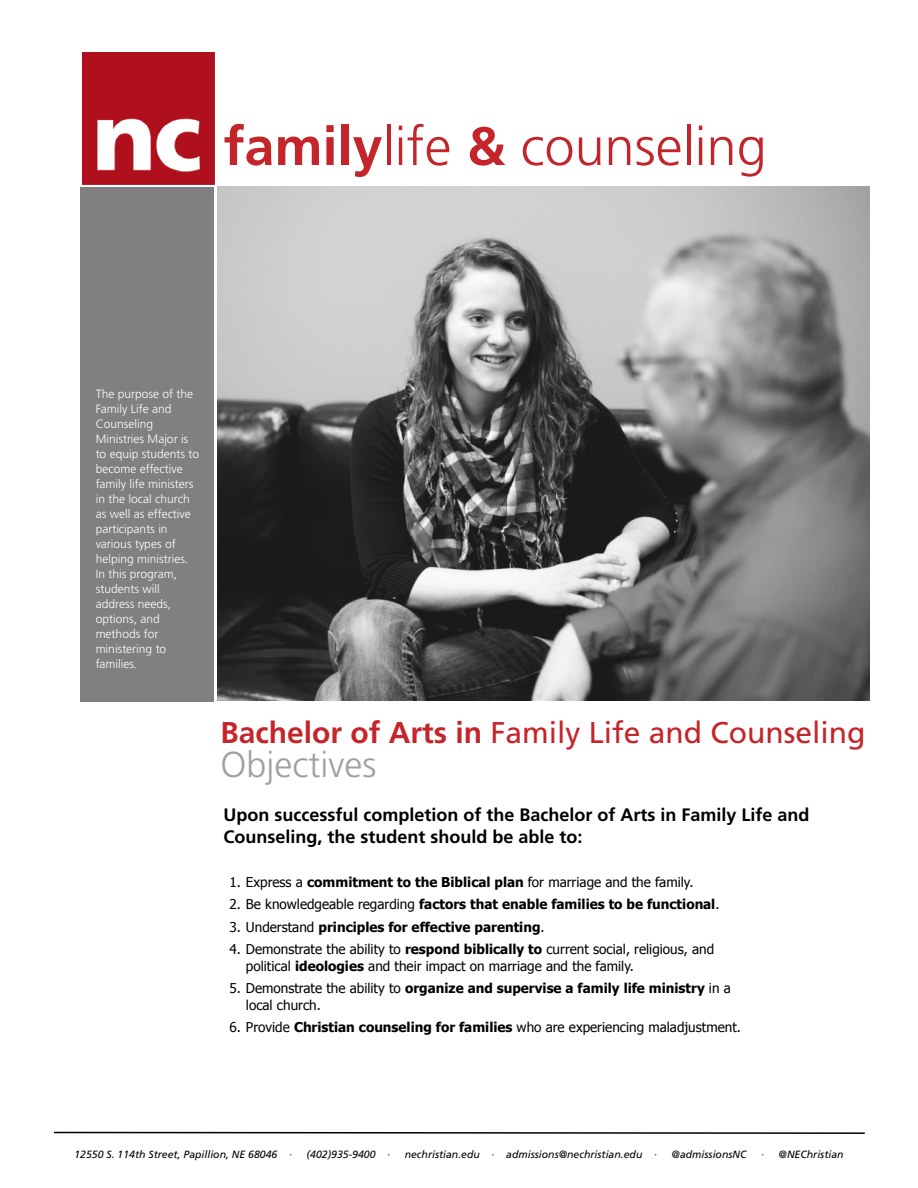
<style>
.page{position:relative;width:918px;height:1188px;background:#fff}
.page>*{position:absolute;margin:0;border:0;box-sizing:border-box;transform-origin:0 0}
.t1{font:300 54px "Frutiger LT Std";color:#c4252a}
.t2{font:300 36px "Frutiger LT Std";color:#9ea09f}
.t3{font:30px "Frutiger LT Std";color:#c4252a}
.t4{font:700 18px/22.5px "Frutiger LT Std";color:#000}
.t5{font:13.5px/16.5px "Tahoma";color:#000}
.t6{font:700 13.5px "Tahoma";color:#000}
.t7{font:300 12px/15px "Frutiger LT Std";color:#fff}
.t8{font:italic 10.5px "Frutiger LT Std";color:#000}
.s1{font-weight:700}
.s2{font-weight:400}
</style>
<div class="page">
<div style="left:81px;top:188px;width:133px;height:514px;background:#808080"></div>
<img style="left:218px;top:186px;width:651px;height:514px">
<img style="left:82px;top:52px;width:132px;height:132px">
<svg style="left:54px;top:1131px;width:811px;height:3px"></svg>
<h1 class="t1" style="left:224px;top:116px;width:545px"><span class="s1">family</span>life <span class="s1">&amp;</span> counseling</h1>
<p class="t7" style="left:96px;top:386px;width:105px">The purpose of the<br>Family Life and<br>Counseling<br>Ministries Major is to equip students to become effective family life ministers in the local church as well as effective participants in various types of helping ministries.<br>In this program, students will address needs, options, and methods for ministering to families.</p>
<h3 class="t3" style="left:220px;top:714px;width:647px"><span class="s1">Bachelor of Arts in</span> Family Life and Counseling</h3>
<h2 class="t2" style="left:220px;top:744px;width:157px">Objectives</h2>
<h3 class="t4" style="left:224px;top:803px;width:588px">Upon successful completion of the Bachelor of Arts in Family Life and<br>Counseling, the student should be able to:</h3>
<p class="t5" style="left:230px;top:874px;width:466px">1. Express a <span class="s1">commitment to the Biblical plan</span> for marriage and the family.</p>
<p class="t6" style="left:229px;top:895px;width:491px"><span class="s2">2. Be knowledgeable regarding</span> factors that enable families to be functional<span class="s2">.</span></p>
<p class="t6" style="left:229px;top:917px;width:317px"><span class="s2">3. Understand</span> principles for effective parenting<span class="s2">.</span></p>
<p class="t5" style="left:246px;top:942px;width:470px;text-indent:-16px">4. Demonstrate the ability to <span class="s1">respond biblically to</span> current social, religious, and political <span class="s1">ideologies</span> and their impact on marriage and the family.</p>
<p class="t5" style="left:246px;top:981px;width:486px;text-indent:-16px">5. Demonstrate the ability to <span class="s1">organize and supervise a family life ministry</span> in a local church.</p>
<p class="t5" style="left:229px;top:1020px;width:513px">6. Provide <span class="s1">Christian counseling for families</span> who are experiencing maladjustment.</p>
<p class="t8" style="left:74px;top:1148px;width:219px">12550 S. 114th Street, Papillion, NE 68046 ·</p>
<p class="t8" style="left:307px;top:1148px;width:85px">(402)935-9400 ·</p>
<p class="t8" style="left:405px;top:1148px;width:254px">nechristian.edu · admissions@nechristian.edu ·</p>
<p class="t8" style="left:672px;top:1148px;width:76px">@admissionsNC</p>
<p class="t8" style="left:761px;top:1148px;width:84px">· @NEChristian</p>
</div>
